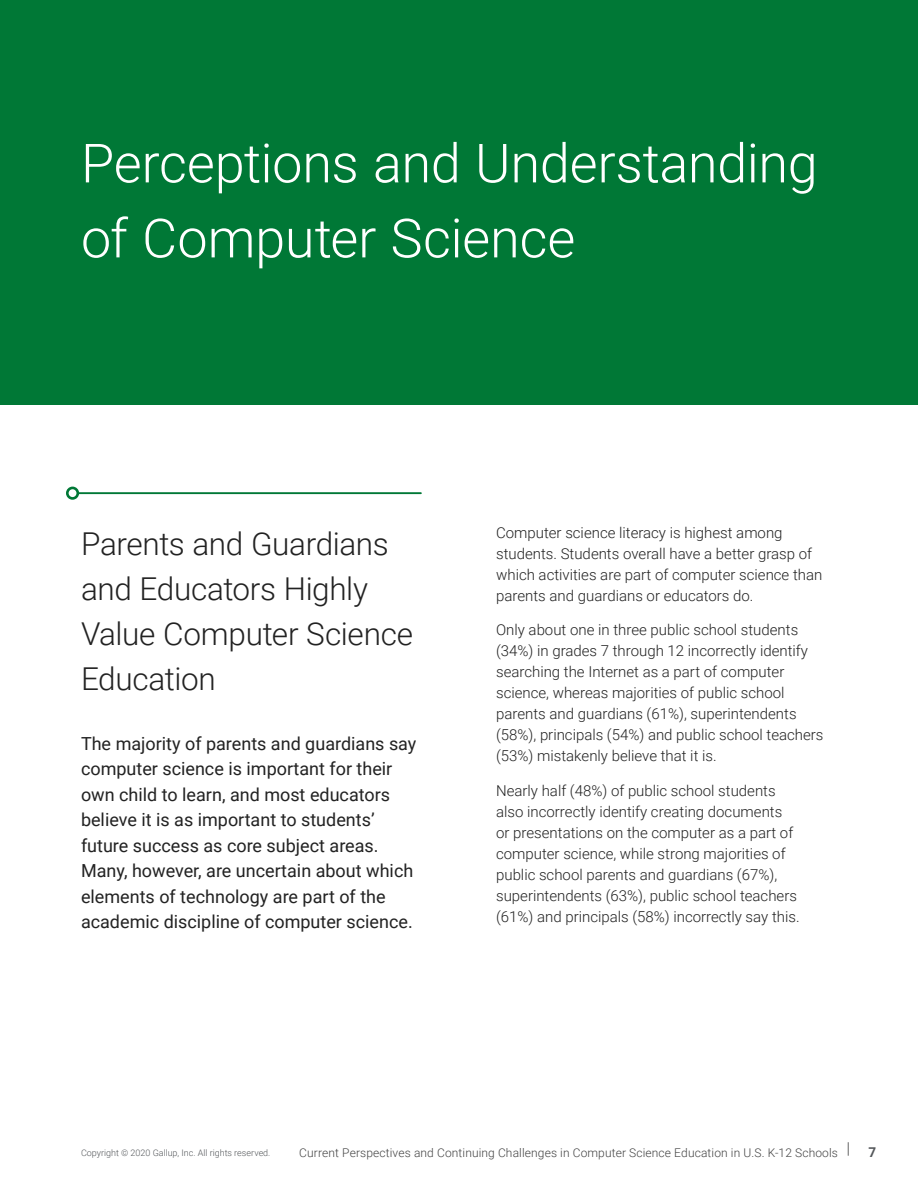
<style>
.page{position:relative;width:918px;height:1188px;background:#fff}
.page>*{position:absolute;margin:0;border:0;box-sizing:border-box;transform-origin:0 0}
.section_header{font:300 54px/75px "Roboto";letter-spacing:-.005em;color:#fff}
.subhead_intro{font:300 31.5px/45px "Roboto";letter-spacing:-.01em;color:#222}
.subhead_intro_body{font:18px/25.5px "Roboto";color:#222}
.body{font:300 15px/21px "Roboto";color:#222}
.t1{font:700 13.5px "Roboto";color:#54575a}
.t2{font:300 12px "Roboto";letter-spacing:.01em;color:#434343}
.t3{font:300 9px "Roboto";color:#54575a}
</style>
<div class="page">
<svg style="left:848px;top:1142px;width:1px;height:14px"></svg>
<div style="left:0;top:0;width:918px;height:405px;background:#007836"></div>
<hr style="left:78px;top:492px;width:343px;height:2px;background:#007836">
<div style="left:66px;top:487px;width:13px;height:13px;border:3px solid #007836;border-radius:50%"></div>
<h2 class="section_header" style="left:81px;top:124px;width:738px">Perceptions and Understanding of Computer Science</h2>
<p class="subhead_intro" style="left:81px;top:520px;width:334px">Parents and Guardians and Educators Highly<br>Value Computer Science<br>Education</p>
<p class="subhead_intro_body" style="left:81px;top:730px;width:337px">The majority of parents and guardians say computer science is important for their own child to learn, and most educators believe it is as important to students’ future success as core subject areas.<br>Many, however, are uncertain about which elements of technology are part of the academic discipline of computer science.</p>
<p class="body" style="left:496px;top:522px;width:328px">Computer science literacy is highest among students. Students overall have a better grasp of which activities are part of computer science than parents and guardians or educators do.</p>
<p class="body" style="left:496px;top:619px;width:329px">Only about one in three public school students (34%) in grades 7 through 12 incorrectly identify searching the Internet as a part of computer science, whereas majorities of public school parents and guardians (61%), superintendents (58%), principals (54%) and public school teachers (53%) mistakenly believe that it is.</p>
<p class="body" style="left:496px;top:780px;width:305px">Nearly half (48%) of public school students also incorrectly identify creating documents<br>or presentations on the computer as a part of computer science, while strong majorities of public school parents and guardians (67%), superintendents (63%), public school teachers (61%) and principals (58%) incorrectly say this.</p>
<p class="t3" style="left:81px;top:1146px;width:191px">Copyright © 2020 Gallup, Inc. All rights reserved.</p>
<p class="t2" style="left:299px;top:1145px;width:540px">Current Perspectives and Continuing Challenges in Computer Science Education in U.S. K-12 Schools</p>
<p class="t1" style="left:868px;top:1143px;width:9px">7</p>
</div>
